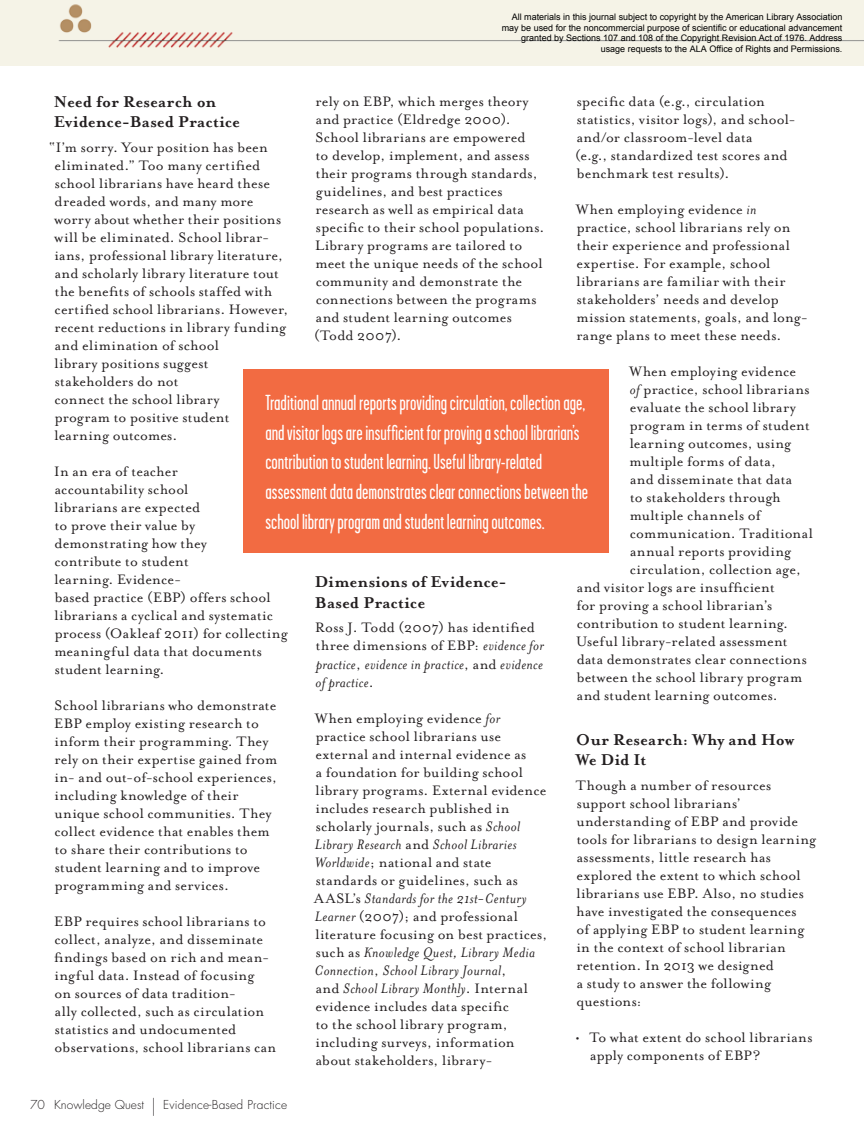
<style>
.page{position:relative;width:864px;height:1134px;background:#fff}
.page>*{position:absolute;margin:0;border:0;box-sizing:border-box;transform-origin:0 0}
.t1{font:21.75px/30px "Garage Gothic";color:#fff}
.t2{font:700 18px/20.2px "Mrs Eaves";letter-spacing:.01em;color:#231f20}
.t3{font:15.75px/18px "Mrs Eaves Roman";letter-spacing:.015em;color:#231f20}
.t4{font:italic 15.75px/18px "Mrs Eaves";letter-spacing:.025em;color:#231f20}
.t5{font:300 12px "Futura";letter-spacing:.015em;color:#231f20}
.t6{font:9px/10.8px "Arial";color:#000;text-align:right}
.s1{font-family:"Mrs Eaves";font-style:italic}
.s2{font-family:"Mrs Eaves Roman";font-style:normal}
.s3{font-size:18px}
</style>
<div class="page">
<div style="left:243px;top:369px;width:366px;height:184px;background:#f26b42"></div>
<div style="left:0;top:0;width:864px;height:66px;background:#f5f3e7"></div>
<img style="left:58px;top:4px;width:806px;height:44px">
<p class="t6" style="left:502px;top:11px;width:342px">All materials in this journal subject to copyright by the American Library Association may be used for the noncommercial purpose of scientific or educational advancement granted by Sections 107 and 108 of the Copyright Revision Act of 1976. Address usage requests to the ALA Office of Rights and Permissions.</p>
<p class="t3" style="left:575px;top:93px;width:222px">specific data (e.g., circulation statistics, visitor logs), and school&shy;and/or classroom-level data<br>(e.g., standardized test scores and benchmark test results).</p>
<p class="t3" style="left:576px;top:201px;width:233px">When employing evidence <span class="s1">in </span>practice, school librarians rely on their experience and professional expertise. For example, school librarians are familiar with their stakeholders’ needs and develop mission statements, goals, and long&shy;range plans to meet these needs.</p>
<p class="t3" style="left:629px;top:363px;width:168px">When employing evidence</p>
<p class="t3" style="left:630px;top:381px;width:181px"><span class="s1">of</span> practice, school librarians</p>
<p class="t3" style="left:630px;top:399px;width:168px">evaluate the school library</p>
<p class="t3" style="left:630px;top:417px;width:181px">program in terms of student</p>
<p class="t3" style="left:630px;top:435px;width:163px">learning outcomes, using</p>
<p class="t3" style="left:630px;top:453px;width:148px">multiple forms of data,</p>
<p class="t3" style="left:630px;top:471px;width:164px">and disseminate that data</p>
<p class="t3" style="left:630px;top:489px;width:152px">to stakeholders through</p>
<p class="t3" style="left:630px;top:507px;width:132px">multiple channels of</p>
<p class="t3" style="left:630px;top:525px;width:184px">communication. Traditional</p>
<p class="t3" style="left:630px;top:543px;width:163px">annual reports providing</p>
<p class="t3" style="left:630px;top:561px;width:173px">circulation, collection age,</p>
<p class="t3" style="left:577px;top:579px;width:199px">and visitor logs are insufficient</p>
<p class="t3" style="left:576px;top:597px;width:197px">for proving a school librarian’s</p>
<p class="t3" style="left:577px;top:615px;width:213px">contribution to student learning.</p>
<p class="t3" style="left:576px;top:633px;width:213px">Useful library-related assessment</p>
<p class="t3" style="left:577px;top:651px;width:232px">data demonstrates clear connections</p>
<p class="t3" style="left:577px;top:669px;width:227px">between the school library program</p>
<p class="t3" style="left:577px;top:687px;width:203px">and student learning outcomes.</p>
<p class="t2" style="left:576px;top:730px;width:220px">Our Research: Why and How<br>We Did It</p>
<p class="t3" style="left:576px;top:777px;width:242px">Though a number of resources support school librarians’ understanding of EBP and provide tools for librarians to design learning assessments, little research has explored the extent to which school librarians use EBP. Also, no studies have investigated the consequences<br>of applying EBP to student learning in the context of school librarian retention. In 2013 we designed<br>a study to answer the following questions:</p>
<p class="t3" style="left:590px;top:1029px;width:224px;text-indent:-15px">• To what extent do school librarians apply components of EBP?</p>
<p class="t2" style="left:54px;top:92px;width:188px">Need for Research on<br>Evidence-Based Practice</p>
<p class="t3" style="left:54px;top:139px;width:236px;text-indent:-5px">“I’m sorry. Your position has been eliminated.” Too many certified school librarians have heard these dreaded words, and many more worry about whether their positions will be eliminated. School librar&shy;ians, professional library literature, and scholarly library literature tout the benefits of schools staffed with certified school librarians. However, recent reductions in library funding and elimination of school<br>library positions suggest stakeholders do not<br>connect the school library<br>program to positive student<br>learning outcomes.</p>
<p class="t3" style="left:54px;top:463px;width:235px">In an era of teacher<br>accountability school<br>librarians are expected<br>to prove their value by demonstrating how they<br>contribute to student<br>learning. Evidence-<br>based practice (EBP) offers school librarians a cyclical and systematic process (Oakleaf 2011) for collecting meaningful data that documents student learning.</p>
<p class="t3" style="left:54px;top:697px;width:225px">School librarians who demonstrate<br>EBP employ existing research to inform their programming. They rely on their expertise gained from in- and out-of-school experiences, including knowledge of their unique school communities. They collect evidence that enables them to share their contributions to student learning and to improve programming and services.</p>
<p class="t3" style="left:54px;top:913px;width:224px">EBP requires school librarians to collect, analyze, and disseminate findings based on rich and mean&shy;ingful data. Instead of focusing<br>on sources of data tradition-<br>ally collected, such as circulation statistics and undocumented observations, school librarians can</p>
<p class="t3" style="left:314px;top:93px;width:232px">rely on EBP, which merges theory and practice (Eldredge 2000).<br>School librarians are empowered<br>to develop, implement, and assess their programs through standards, guidelines, and best practices research as well as empirical data specific to their school populations.<br>Library programs are tailored to meet the unique needs of the school community and demonstrate the connections between the programs and student learning outcomes (Todd 2007).</p>
<p class="t1" style="left:265px;top:387px;width:324px">Traditional annual reports providing circulation, collection age, and visitor logs are insufficient for proving a school librarian’s contribution to student learning. Useful library-related assessment data demonstrates clear connections between the school library program and student learning outcomes.</p>
<p class="t2" style="left:315px;top:572px;width:193px">Dimensions of Evidence-<br>Based Practice</p>
<p class="t3" style="left:315px;top:619px;width:230px">Ross J. Todd (2007) has identified three dimensions of EBP: <span class="s1">evidence for</span></p>
<p class="t4" style="left:316px;top:655px;width:229px">practice<span class="s2">,</span> evidence in practice<span class="s2">, and</span> evidence of practice<span class="s2">.</span></p>
<p class="t3" style="left:315px;top:709px;width:233px">When employing evidence <span class="s1">for </span>practice school librarians use external and internal evidence as<br>a foundation for building school library programs. External evidence includes research published in scholarly journals, such as <span class="s1">School</span></p>
<p class="t4" style="left:315px;top:835px;width:203px">Library Research <span class="s2">and</span> School Libraries</p>
<p class="t3" style="left:315px;top:853px;width:205px"><span class="s1">Worldwide</span>; national and state standards or guidelines, such as</p>
<p class="t4" style="left:314px;top:889px;width:214px"><span class="s2">AASL’s</span> Standards for the 21st-Century</p>
<p class="t3" style="left:315px;top:907px;width:234px"><span class="s1">Learner</span> (2007); and professional literature focusing on best practices,</p>
<p class="t4" style="left:315px;top:943px;width:222px"><span class="s2">such as</span> Knowledge Quest, Library Media<br>Connection<span class="s2">,</span> School Library Journal<span class="s2">,<br>and</span> School Library Monthly<span class="s2">. Internal</span></p>
<p class="t3" style="left:315px;top:997px;width:201px">evidence includes data specific to the school library program, including surveys, information about stakeholders, library-</p>
<p class="t5" style="left:30px;top:1097px;width:259px">70 Knowledge Quest <span class="s3">|</span> Evidence-Based Practice</p>
</div>
